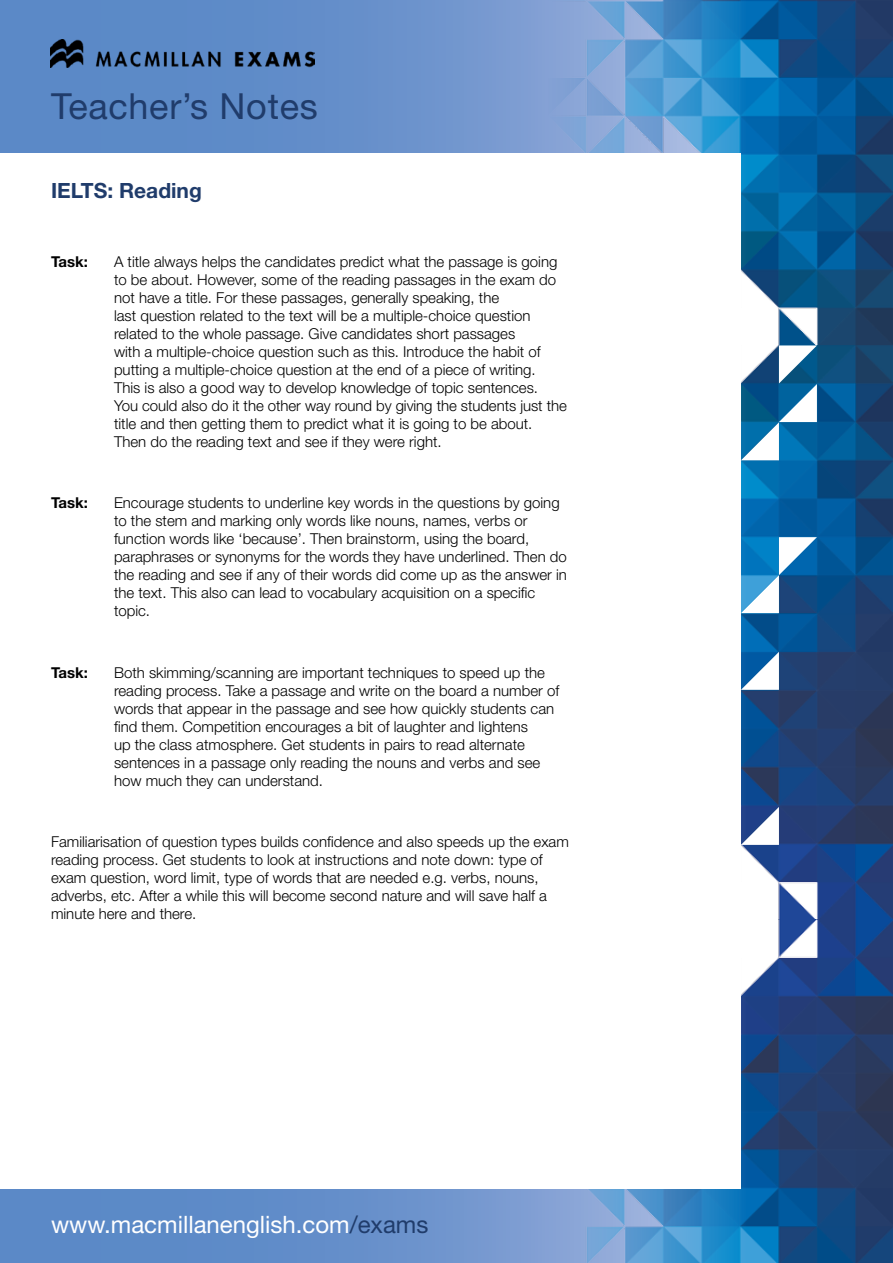
<style>
.page{position:relative;width:893px;height:1263px;background:#fff}
.page>*{position:absolute;margin:0;border:0;box-sizing:border-box;transform-origin:0 0}
.t1{font:36px "Helvetica Neue LT Std";letter-spacing:.02em;color:#203c6b}
.t2{font:24px "Helvetica Neue LT Std";color:#fff}
.t3{font:700 21px "Helvetica Neue LT Std";color:#203c6b}
.t4{font:300 15px/18px "Helvetica Neue LT Std";color:#000}
.t5{font:700 15px "Helvetica Neue LT Std";color:#000}
.s1{color:#203c6b}
</style>
<div class="page">
<svg style="left:0;top:0;width:548px;height:153px;background:#658fca"></svg>
<svg style="left:0;top:1189px;width:548px;height:74px;background:#658eca"></svg>
<img style="left:548px;top:0;width:345px;height:1263px">
<img style="left:51px;top:39px;width:264px;height:28px">
<div style="left:0;top:153px;width:741px;height:1035px;background:#fff"></div>
<svg style="left:741px;top:652px;width:38px;height:38px"></svg>
<svg style="left:741px;top:807px;width:38px;height:38px"></svg>
<svg style="left:741px;top:537px;width:76px;height:76px"></svg>
<svg style="left:741px;top:345px;width:76px;height:115px"></svg>
<h1 class="t1" style="left:51px;top:85px;width:268px">Teacher’s Notes</h1>
<h3 class="t3" style="left:51px;top:177px;width:152px">IELTS: Reading</h3>
<p class="t5" style="left:51px;top:252px;width:38px">Task:</p>
<p class="t4" style="left:114px;top:252px;width:454px">A title always helps the candidates predict what the passage is going to be about. However, some of the reading passages in the exam do not have a title. For these passages, generally speaking, the<br>last question related to the text will be a multiple-choice question related to the whole passage. Give candidates short passages<br>with a multiple-choice question such as this. Introduce the habit of putting a multiple-choice question at the end of a piece of writing.<br>This is also a good way to develop knowledge of topic sentences.<br>You could also do it the other way round by giving the students just the title and then getting them to predict what it is going to be about.<br>Then do the reading text and see if they were right.</p>
<p class="t5" style="left:51px;top:493px;width:38px">Task:</p>
<p class="t4" style="left:114px;top:493px;width:454px">Encourage students to underline key words in the questions by going to the stem and marking only words like nouns, names, verbs or function words like ‘because’. Then brainstorm, using the board, paraphrases or synonyms for the words they have underlined. Then do the reading and see if any of their words did come up as the answer in the text. This also can lead to vocabulary acquisition on a specific topic.</p>
<p class="t5" style="left:51px;top:663px;width:38px">Task:</p>
<p class="t4" style="left:114px;top:663px;width:447px">Both skimming/scanning are important techniques to speed up the reading process. Take a passage and write on the board a number of words that appear in the passage and see how quickly students can find them. Competition encourages a bit of laughter and lightens<br>up the class atmosphere. Get students in pairs to read alternate sentences in a passage only reading the nouns and verbs and see how much they can understand.</p>
<p class="t4" style="left:51px;top:832px;width:519px">Familiarisation of question types builds confidence and also speeds up the exam reading process. Get students to look at instructions and note down: type of exam question, word limit, type of words that are needed e.g. verbs, nouns, adverbs, etc. After a while this will become second nature and will save half a minute here and there.</p>
<h2 class="t2" style="left:51px;top:1210px;width:379px">www.macmillanenglish.com<span class="s1">/exams</span></h2>
</div>
